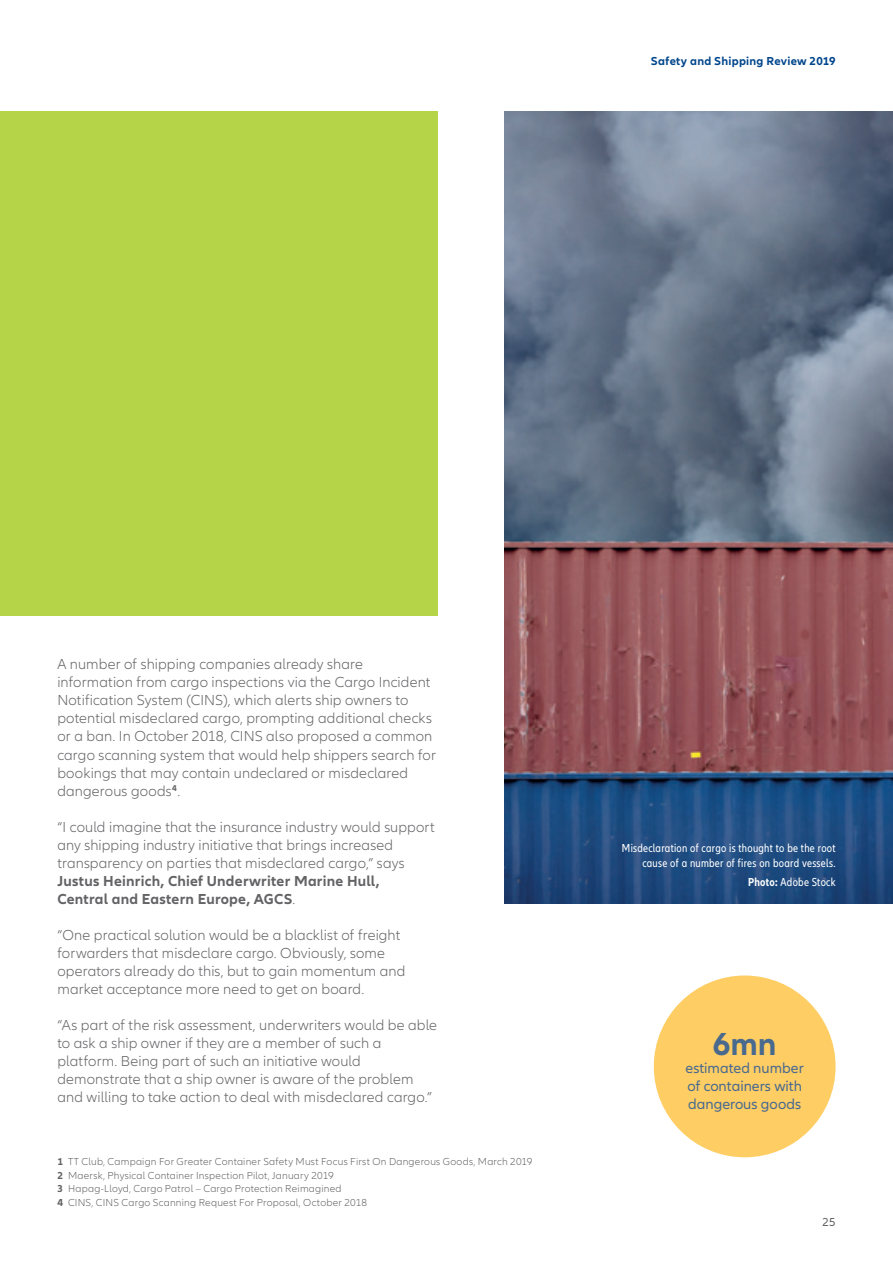
<style>
.page{position:relative;width:893px;height:1263px;background:#fff}
.page>*{position:absolute;margin:0;border:0;box-sizing:border-box;transform-origin:0 0}
.t1{font:700 33px "Allianz Neo";color:#496a8e}
.t2{font:300 15px/18px "Allianz Neo";letter-spacing:.01em;color:#636366}
.t3{font:700 15px/18px "Allianz Neo";letter-spacing:.015em;color:#636366}
.t4{font:15px/18px "Allianz Neo";color:#496a8e}
.t5{font:condensed 12px/14.4px "Allianz Neo";letter-spacing:.02em;color:#fff;text-align:right}
.t6{font:700 12px "Allianz Neo";letter-spacing:.02em;color:#01468c}
.t7{font:12px "Allianz Neo";color:#636366}
.t8{font:300 10.5px/13.5px "Allianz Neo";letter-spacing:.02em;color:#636366}
.s1{font-weight:300}
.s2{font-weight:700}
</style>
<div class="page">
<img style="left:504px;top:111px;width:389px;height:792px">
<div style="left:0;top:111px;width:438px;height:504px;background:#b6d448"></div>
<div style="left:654px;top:975px;width:182px;height:182px;background:#fecd64;border-radius:50%"></div>
<p class="t6" style="left:651px;top:54px;width:186px">Safety and Shipping Review 2019</p>
<p class="t2" style="left:57px;top:656px;width:380px">A number of shipping companies already share information from cargo inspections via the Cargo Incident Notification System (CINS), which alerts ship owners to potential misdeclared cargo, prompting additional checks or a ban. In October 2018, CINS also proposed a common cargo scanning system that would help shippers search for bookings that may contain undeclared or misdeclared dangerous goods<sup>4</sup>.</p>
<p class="t2" style="left:57px;top:818px;width:379px">“I could imagine that the insurance industry would support any shipping industry initiative that brings increased transparency on parties that misdeclared cargo,” says</p>
<p class="t3" style="left:57px;top:872px;width:324px">Justus Heinrich, Chief Underwriter Marine Hull,<br>Central and Eastern Europe, AGCS<span class="s1">.</span></p>
<p class="t2" style="left:57px;top:926px;width:350px">“One practical solution would be a blacklist of freight forwarders that misdeclare cargo. Obviously, some operators already do this, but to gain momentum and market acceptance more need to get on board.</p>
<p class="t2" style="left:57px;top:1016px;width:381px">“As part of the risk assessment, underwriters would be able to ask a ship owner if they are a member of such a platform. Being part of such an initiative would demonstrate that a ship owner is aware of the problem and willing to take action to deal with misdeclared cargo.”</p>
<p class="t8" style="left:57px;top:1155px;width:477px"><span class="s2">1</span> TT Club, Campaign For Greater Container Safety Must Focus First On Dangerous Goods, March 2019<br><span class="s2">2</span> Maersk, Physical Container Inspection Pilot, January 2019<br><span class="s2">3</span> Hapag-Lloyd, Cargo Patrol – Cargo Protection Reimagined<br><span class="s2">4</span> CINS, CINS Cargo Scanning Request For Proposal, October 2018</p>
<p class="t5" style="left:622px;top:841px;width:215px">Misdeclaration of cargo is thought to be the root cause of a number of fires on board vessels.</p>
<p class="t5" style="left:748px;top:875px;width:89px"><span class="s2">Photo:</span> Adobe Stock</p>
<h1 class="t1" style="left:713px;top:1024px;width:65px">6mn</h1>
<p class="t4" style="left:685px;top:1059px;width:120px">estimated number of containers with dangerous goods</p>
<p class="t7" style="left:822px;top:1215px;width:15px">25</p>
</div>
